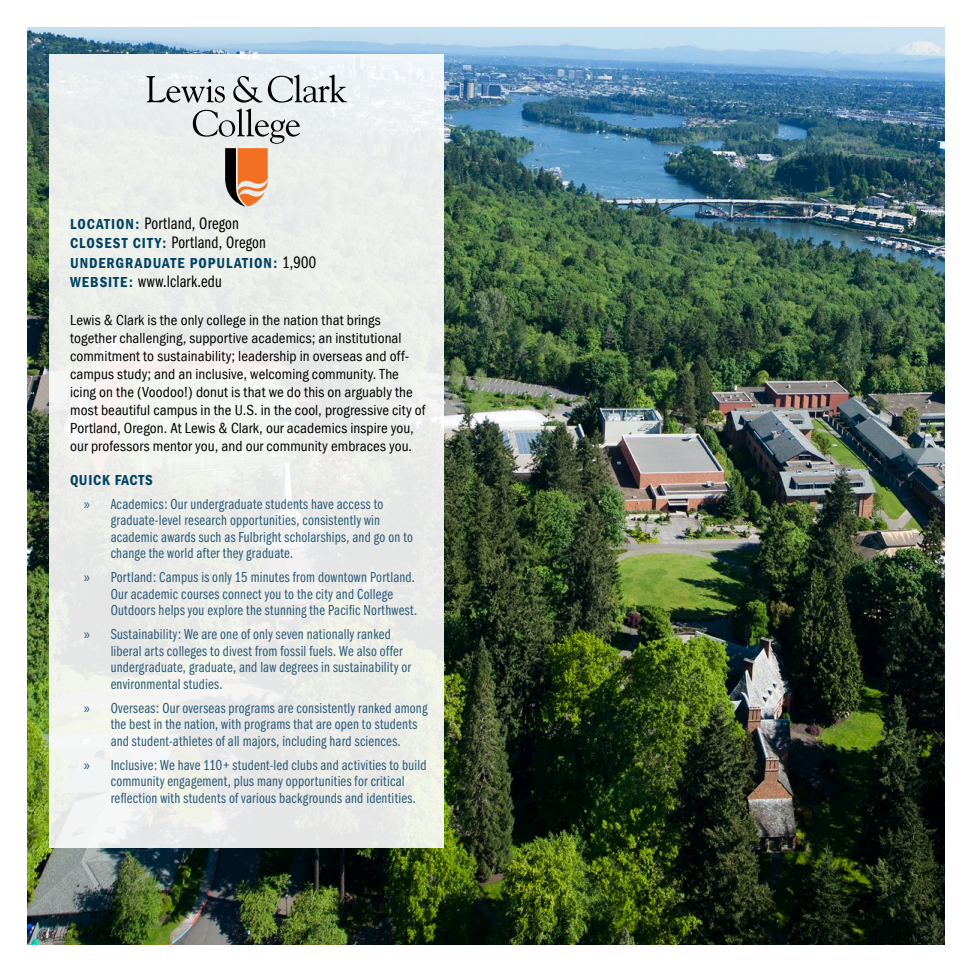
<style>
.page{position:relative;width:972px;height:972px;background:#fff}
.page>*{position:absolute;margin:0;border:0;box-sizing:border-box;transform-origin:0 0}
.t1{font:17.25px/19.5px "Franklin Gothic Book Cmpr";letter-spacing:.01em;color:#000}
.t2{font:15px/16.5px "Franklin Gothic Book Cmpr";letter-spacing:.015em;color:#2c5976}
.t3{font:condensed 15px/18px "Franklin Gothic";letter-spacing:.005em;color:#000}
.t4{font:600 condensed 15px "Franklin Gothic";letter-spacing:.055em;color:#004261}
.s1{font-family:"Franklin Gothic";font-weight:600;font-stretch:condensed;font-size:15px;color:#004261}
.s2{font-family:"Franklin Gothic Book Cmpr";font-weight:400;font-stretch:normal;font-size:17.25px;color:#000}
.s3{font-family:"Myriad Pro"}
</style>
<div class="page">
<img style="left:27px;top:27px;width:918px;height:918px">
<div style="left:50px;top:54px;width:394px;height:794px;background:#eceeeb"></div>
<svg style="left:146px;top:76px;width:79px;height:27px"></svg>
<svg style="left:233px;top:75px;width:114px;height:28px"></svg>
<svg style="left:193px;top:109px;width:107px;height:98px"></svg>
<p class="t1" style="left:70px;top:214px;width:197px"><span class="s1">LOCATION:</span> Portland, Oregon<br><span class="s1">CLOSEST CITY:</span> Portland, Oregon</p>
<p class="t4" style="left:70px;top:254px;width:247px">UNDERGRADUATE POPULATION: <span class="s2">1,900</span></p>
<p class="t1" style="left:70px;top:272px;width:153px"><span class="s1">WEBSITE:</span> www.lclark.edu</p>
<p class="t3" style="left:70px;top:311px;width:357px">Lewis &amp; Clark is the only college in the nation that brings together challenging, supportive academics; an institutional commitment to sustainability; leadership in overseas and off&shy;campus study; and an inclusive, welcoming community. The icing on the (Voodoo!) donut is that we do this on arguably the most beautiful campus in the U.S. in the cool, progressive city of Portland, Oregon. At Lewis &amp; Clark, our academics inspire you, our professors mentor you, and our community embraces you.</p>
<p class="t4" style="left:70px;top:472px;width:84px">QUICK FACTS</p>
<p class="t2" style="left:111px;top:496px;width:304px;text-indent:-27px"><span class="s3">»</span> Academics: Our undergraduate students have access to graduate-level research opportunities, consistently win academic awards such as Fulbright scholarships, and go on to change the world after they graduate.</p>
<p class="t2" style="left:111px;top:569px;width:308px;text-indent:-27px"><span class="s3">»</span> Portland: Campus is only 15 minutes from downtown Portland.<br>Our academic courses connect you to the city and College<br>Outdoors helps you explore the stunning the Pacific Northwest.</p>
<p class="t2" style="left:111px;top:626px;width:302px;text-indent:-27px"><span class="s3">»</span> Sustainability: We are one of only seven nationally ranked liberal arts colleges to divest from fossil fuels. We also offer undergraduate, graduate, and law degrees in sustainability or environmental studies.</p>
<p class="t2" style="left:111px;top:700px;width:318px;text-indent:-27px"><span class="s3">»</span> Overseas: Our overseas programs are consistently ranked among the best in the nation, with programs that are open to students and student-athletes of all majors, including hard sciences.</p>
<p class="t2" style="left:111px;top:757px;width:317px;text-indent:-27px"><span class="s3">»</span> Inclusive: We have 110+ student-led clubs and activities to build community engagement, plus many opportunities for critical reflection with students of various backgrounds and identities.</p>
</div>
